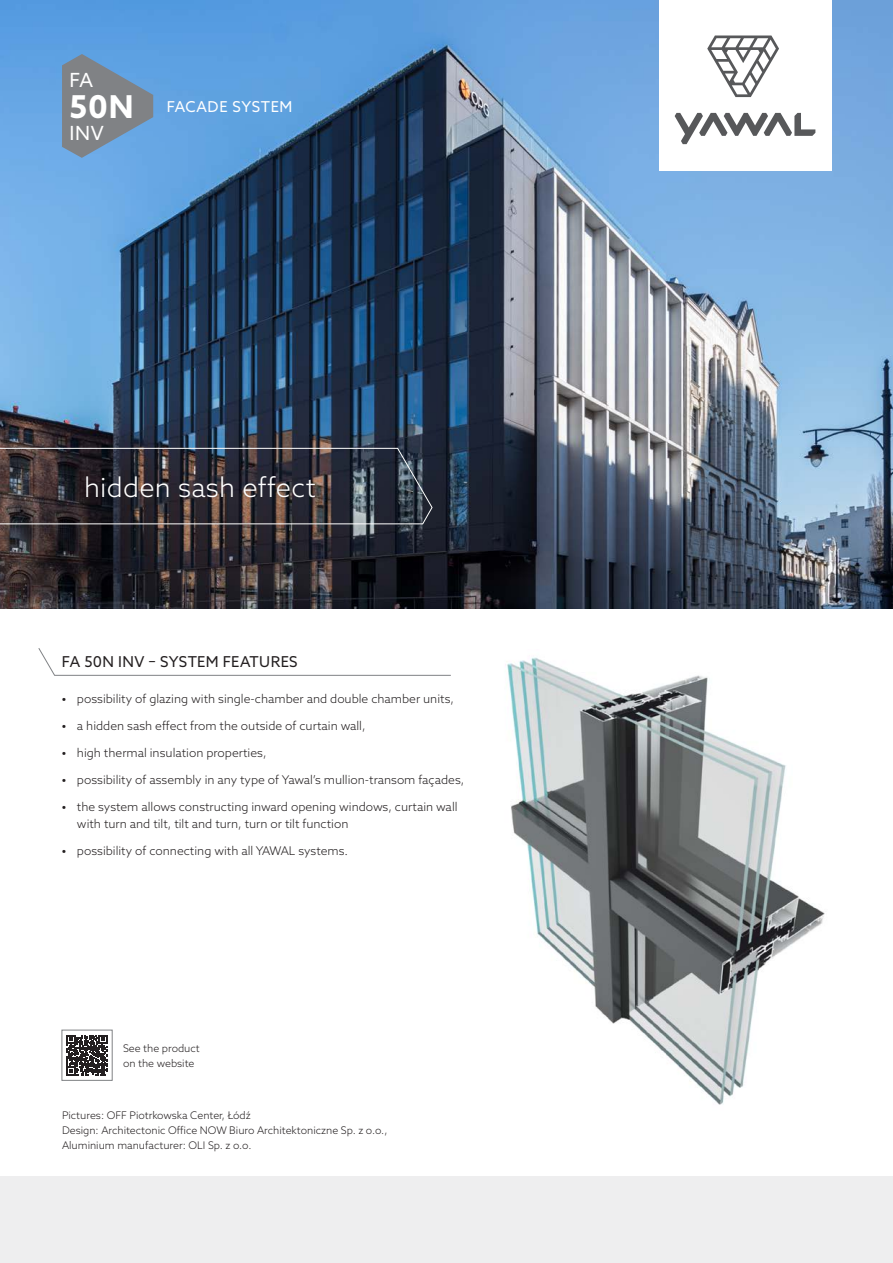
<style>
.page{position:relative;width:893px;height:1263px;background:#fff}
.page>*{position:absolute;margin:0;border:0;box-sizing:border-box;transform-origin:0 0}
.t1{font:700 31.5px "Azo Sans";color:#fff}
.napis_w_ramce_na_obrazku{font:300 27px "Azo Sans";letter-spacing:.01em;color:#fff}
.diament_systemowy_S{font:19.5px "Azo Sans";color:#fff}
.zalety_systemu{font:15px "Azo Sans";letter-spacing:.02em;color:#231f20}
.napis_obok_diamentu{font:15px "Azo Sans";letter-spacing:.04em;color:#fff}
.t2{font:300 12px/16.5px "Azo Sans";color:#231f20}
.opis_zdjecia{font:300 10.5px/15px "Azo Sans";color:#231f20}
.s1{font-weight:700}
</style>
<div class="page">
<img style="left:505px;top:657px;width:320px;height:448px">
<img style="left:0;top:0;width:893px;height:608px">
<svg style="left:38px;top:648px;width:413px;height:28px"></svg>
<svg style="left:62px;top:54px;width:91px;height:104px;background:#768da4"></svg>
<div style="left:0;top:1176px;width:893px;height:87px;background:#eeeeef"></div>
<svg style="left:0;top:448px;width:433px;height:77px;background:#39363d"></svg>
<div style="left:659px;top:0;width:172px;height:171px;background:#fff"></div>
<svg style="left:707px;top:36px;width:72px;height:61px"></svg>
<svg style="left:675px;top:113px;width:140px;height:31px"></svg>
<svg style="left:67px;top:1035px;width:40px;height:40px"></svg>
<div style="left:62px;top:1030px;width:51px;height:51px;border:1px solid #808285"></div>
<h3 class="diament_systemowy_S" style="left:69px;top:68px;width:25px">FA</h3>
<h1 class="t1" style="left:69px;top:86px;width:66px">50N</h1>
<p class="diament_systemowy_S" style="left:70px;top:120px;width:36px">INV</p>
<p class="napis_obok_diamentu" style="left:167px;top:97px;width:127px">FACADE SYSTEM</p>
<p class="napis_w_ramce_na_obrazku" style="left:84px;top:469px;width:233px">hidden sash effect</p>
<p class="zalety_systemu" style="left:62px;top:651px;width:237px">FA 50N INV – SYSTEM FEATURES</p>
<p class="t2" style="left:62px;top:691px;width:394px"><span class="s1">•</span> possibility of glazing with single-chamber and double chamber units,</p>
<p class="t2" style="left:62px;top:718px;width:305px"><span class="s1">•</span> a hidden sash effect from the outside of curtain wall,</p>
<p class="t2" style="left:62px;top:745px;width:206px"><span class="s1">•</span> high thermal insulation properties,</p>
<p class="t2" style="left:62px;top:772px;width:404px"><span class="s1">•</span> possibility of assembly in any type of Yawal’s mullion-transom façades,</p>
<p class="t2" style="left:77px;top:799px;width:382px;text-indent:-15px"><span class="s1">•</span> the system allows constructing inward opening windows, curtain wall with turn and tilt, tilt and turn, turn or tilt function</p>
<p class="t2" style="left:62px;top:842px;width:288px"><span class="s1">•</span> possibility of connecting with all YAWAL systems.</p>
<p class="opis_zdjecia" style="left:123px;top:1040px;width:78px">See the product on the website</p>
<p class="opis_zdjecia" style="left:62px;top:1107px;width:327px">Pictures: OFF Piotrkowska Center, Łódź<br>Design: Architectonic Office NOW Biuro Architektoniczne Sp. z o.o.,<br>Aluminium manufacturer: OLI Sp. z o.o.</p>
</div>
